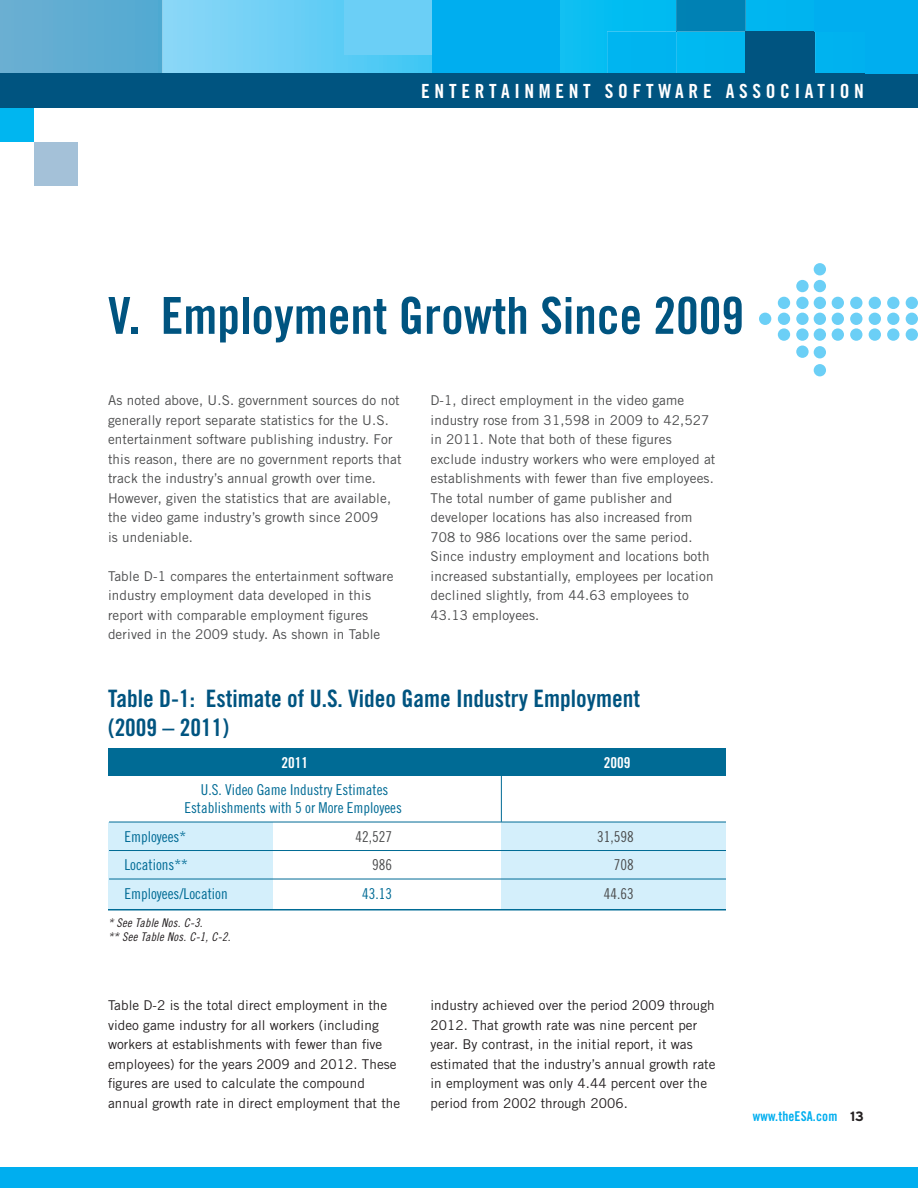
<style>
.page{position:relative;width:918px;height:1188px;background:#fff}
.page>*{position:absolute;margin:0;border:0;box-sizing:border-box;transform-origin:0 0}
.t1{font:51px "Trade Gothic LT Std Bd Cn 20";color:#005480}
.t2{font:24px/28.8px "Trade Gothic LT Std Bd Cn 20";color:#005480}
.t3{font:19.5px "Trade Gothic Bold Cond Twenty";letter-spacing:.24em;color:#fff}
.t4{font:15px/18px "Trade Gothic LT Std Cn 18";color:#006b95;text-align:center}
.t5{font:15px "Trade Gothic LT Std Cn 18";color:#4b4c4d}
.t6{font:15px "Trade Gothic LT Std Bd Cn 20";color:#fff}
.t7{font:13.5px/19.5px "Trade Gothic LT Std";letter-spacing:.01em;color:#4b4c4d}
.t8{font:13.5px/19.5px "Trade Gothic LT Std";letter-spacing:.005em;color:#231f20}
.t9{font:13.5px "Trade Gothic LT Std Bd Cn 20";letter-spacing:.01em;color:#00aeef}
.t10{font:12px/13.8px "Trade Gothic LT Std Cn 18 Obl";letter-spacing:.025em;color:#231f20}
.s1{font-family:"Interstate";font-weight:700;color:#231f20}
</style>
<div class="page">
<svg style="left:162px;top:0;width:756px;height:74px;background:#4ac6f2"></svg>
<div style="left:745px;top:31px;width:70px;height:70px;background:#005480"></div>
<svg style="left:607px;top:0;width:139px;height:74px;background:#01aae1"></svg>
<div style="left:432px;top:0;width:127px;height:101px;background:#00aeef"></div>
<svg style="left:0;top:0;width:162px;height:74px;background:#5dabd0"></svg>
<div style="left:814px;top:0;width:104px;height:32px;background:#00aeef"></div>
<div style="left:344px;top:0;width:88px;height:55px;background:#6bcff6"></div>
<div style="left:0;top:74px;width:918px;height:34px;background:#005480"></div>
<div style="left:0;top:1167px;width:918px;height:21px;background:#00aeef"></div>
<div style="left:866px;top:32px;width:52px;height:41px;background:#00aeef"></div>
<div style="left:0;top:108px;width:34px;height:34px;background:#00b6f0"></div>
<div style="left:34px;top:142px;width:43px;height:43px;background:#a4c1d8"></div>
<div style="left:906px;top:297px;width:12px;height:12px;background:#6bcff6;border-radius:50%"></div>
<div style="left:887px;top:297px;width:12px;height:12px;background:#6bcff6;border-radius:50%"></div>
<div style="left:869px;top:297px;width:12px;height:12px;background:#6bcff6;border-radius:50%"></div>
<div style="left:850px;top:297px;width:12px;height:12px;background:#6bcff6;border-radius:50%"></div>
<div style="left:832px;top:297px;width:12px;height:12px;background:#6bcff6;border-radius:50%"></div>
<div style="left:814px;top:297px;width:12px;height:12px;background:#6bcff6;border-radius:50%"></div>
<div style="left:906px;top:313px;width:12px;height:12px;background:#6bcff6;border-radius:50%"></div>
<div style="left:887px;top:313px;width:12px;height:12px;background:#6bcff6;border-radius:50%"></div>
<div style="left:869px;top:313px;width:12px;height:12px;background:#6bcff6;border-radius:50%"></div>
<div style="left:850px;top:313px;width:12px;height:12px;background:#6bcff6;border-radius:50%"></div>
<div style="left:832px;top:313px;width:12px;height:12px;background:#6bcff6;border-radius:50%"></div>
<div style="left:814px;top:313px;width:12px;height:12px;background:#6bcff6;border-radius:50%"></div>
<div style="left:906px;top:328px;width:12px;height:13px;background:#6bcff6;border-radius:50%"></div>
<div style="left:887px;top:328px;width:12px;height:13px;background:#6bcff6;border-radius:50%"></div>
<div style="left:869px;top:328px;width:12px;height:13px;background:#6bcff6;border-radius:50%"></div>
<div style="left:850px;top:328px;width:12px;height:13px;background:#6bcff6;border-radius:50%"></div>
<div style="left:832px;top:328px;width:12px;height:13px;background:#6bcff6;border-radius:50%"></div>
<div style="left:814px;top:328px;width:12px;height:13px;background:#6bcff6;border-radius:50%"></div>
<div style="left:796px;top:313px;width:13px;height:12px;background:#6bcff6;border-radius:50%"></div>
<div style="left:778px;top:313px;width:12px;height:12px;background:#6bcff6;border-radius:50%"></div>
<div style="left:759px;top:313px;width:12px;height:12px;background:#6bcff6;border-radius:50%"></div>
<div style="left:796px;top:297px;width:13px;height:12px;background:#6bcff6;border-radius:50%"></div>
<div style="left:778px;top:297px;width:12px;height:12px;background:#6bcff6;border-radius:50%"></div>
<div style="left:796px;top:328px;width:13px;height:13px;background:#6bcff6;border-radius:50%"></div>
<div style="left:778px;top:328px;width:12px;height:13px;background:#6bcff6;border-radius:50%"></div>
<div style="left:796px;top:346px;width:13px;height:12px;background:#6bcff6;border-radius:50%"></div>
<div style="left:796px;top:280px;width:13px;height:12px;background:#6bcff6;border-radius:50%"></div>
<div style="left:814px;top:346px;width:12px;height:12px;background:#6bcff6;border-radius:50%"></div>
<div style="left:814px;top:364px;width:12px;height:12px;background:#6bcff6;border-radius:50%"></div>
<div style="left:814px;top:263px;width:12px;height:12px;background:#6bcff6;border-radius:50%"></div>
<div style="left:814px;top:280px;width:12px;height:12px;background:#6bcff6;border-radius:50%"></div>
<div style="left:108px;top:822px;width:165px;height:88px;background:#d4effb"></div>
<div style="left:501px;top:822px;width:225px;height:88px;background:#d4effb"></div>
<div style="left:108px;top:748px;width:618px;height:28px;background:#006b95"></div>
<hr style="left:109px;top:822px;width:617px;height:1px;background:#006b95">
<hr style="left:109px;top:850px;width:617px;height:1px;background:#006b95">
<hr style="left:109px;top:879px;width:617px;height:1px;background:#006b95">
<hr style="left:108px;top:909px;width:618px;height:1px;background:#006b95">
<hr style="left:501px;top:770px;width:1px;height:52px;background:#006b95">
<h3 class="t3" style="left:421px;top:79px;width:444px">ENTERTAINMENT SOFTWARE ASSOCIATION</h3>
<h1 class="t1" style="left:108px;top:285px;width:638px">V. Employment Growth Since 2009</h1>
<p class="t7" style="left:108px;top:390px;width:295px">As noted above, U.S. government sources do not generally report separate statistics for the U.S. entertainment software publishing industry. For this reason, there are no government reports that track the industry’s annual growth over time.<br>However, given the statistics that are available, the video game industry’s growth since 2009<br>is undeniable.</p>
<p class="t7" style="left:108px;top:566px;width:287px">Table D-1 compares the entertainment software industry employment data developed in this report with comparable employment gures derived in the 2009 study. As shown in Table</p>
<p class="t7" style="left:430px;top:390px;width:286px">D-1, direct employment in the video game industry rose from 31,598 in 2009 to 42,527 in 2011. Note that both of these gures exclude industry workers who were employed at establishments with fewer than ve employees.<br>The total number of game publisher and developer locations has also increased from 708 to 986 locations over the same period.<br>Since industry employment and locations both increased substantially, employees per location declined slightly, from 44.63 employees to 43.13 employees.</p>
<h2 class="t2" style="left:108px;top:684px;width:534px">Table D-1: Estimate of U.S. Video Game Industry Employment (2009 – 2011)</h2>
<p class="t6" style="left:281px;top:754px;width:28px">2011</p>
<p class="t6" style="left:604px;top:754px;width:28px">2009</p>
<p class="t4" style="left:184px;top:781px;width:219px">U.S. Video Game Industry Estimates<br>Establishments with 5 or More Employees</p>
<p class="t4" style="left:124px;top:827px;width:63px">Employees*</p>
<p class="t5" style="left:356px;top:828px;width:38px">42,527</p>
<p class="t5" style="left:597px;top:828px;width:38px">31,598</p>
<p class="t4" style="left:124px;top:856px;width:65px">Locations**</p>
<p class="t5" style="left:372px;top:856px;width:21px">986</p>
<p class="t5" style="left:614px;top:856px;width:21px">708</p>
<p class="t4" style="left:124px;top:884px;width:105px">Employees/Location</p>
<p class="t4" style="left:362px;top:884px;width:31px">43.13</p>
<p class="t5" style="left:604px;top:885px;width:31px">44.63</p>
<p class="t10" style="left:108px;top:917px;width:124px">* See Table Nos. C-3.<br>** See Table Nos. C-1, C-2.</p>
<p class="t8" style="left:108px;top:996px;width:281px">Table D-2 is the total direct employment in the</p>
<p class="t8" style="left:108px;top:1015px;width:272px">video game industry for all workers (including</p>
<p class="t8" style="left:108px;top:1035px;width:276px">workers at establishments with fewer than ve</p>
<p class="t8" style="left:108px;top:1054px;width:290px">employees) for the years 2009 and 2012. These</p>
<p class="t8" style="left:116px;top:1074px;width:251px">gures are used to calculate the compound</p>
<p class="t8" style="left:108px;top:1093px;width:294px">annual growth rate in direct employment that the</p>
<p class="t8" style="left:431px;top:996px;width:287px">industry achieved over the period 2009 through 2012. That growth rate was nine percent per year. By contrast, in the initial report, it was estimated that the industry’s annual growth rate in employment was only 4.44 percent over the period from 2002 through 2006.</p>
<p class="t9" style="left:753px;top:1108px;width:113px">www.theESA.com <span class="s1">13</span></p>
</div>
